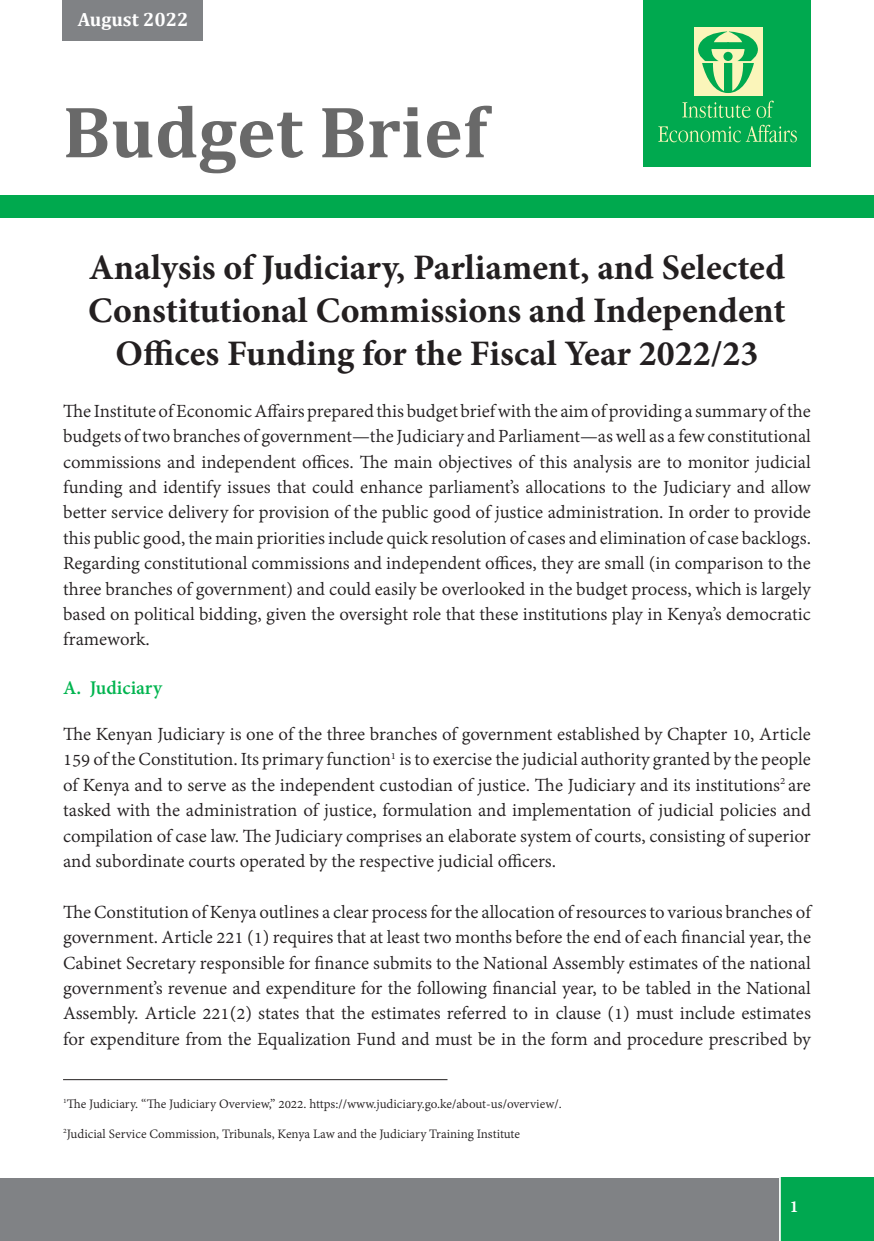
<style>
.page{position:relative;width:874px;height:1241px;background:#fff}
.page>*{position:absolute;margin:0;border:0;box-sizing:border-box;transform-origin:0 0}
.t1{font:700 73.5px "Cambria";color:#696969}
.t2{font:700 35.88px/43.1px "Minion Pro";color:#231f20;text-align:center}
.t3{font:700 21px "Adobe Gurmukhi";color:#00b44f}
.t4{font:700 21px "Adobe Gurmukhi";color:#fff}
.t5{font:20.12px/25.4px "Adobe Gurmukhi";color:#231f20;text-align:justify}
.t6{font:700 19.25px "Cambria";color:#fff}
.t7{font:14px "Adobe Gurmukhi";color:#231f20}
</style>
<div class="page">
<div style="left:0;top:1177px;width:873px;height:63px;background:#808285"></div>
<div style="left:779px;top:1177px;width:94px;height:63px;background:#00a850"></div>
<hr style="left:778px;top:1166px;width:2px;height:74px;background:#fff">
<div style="left:643px;top:0;width:167px;height:167px;background:#00a94f"></div>
<svg style="left:658px;top:125px;width:138px;height:17px"></svg>
<svg style="left:682px;top:102px;width:68px;height:16px"></svg>
<svg style="left:756px;top:101px;width:17px;height:17px"></svg>
<div style="left:693px;top:27px;width:68px;height:68px;background:#fbf5ba"></div>
<svg style="left:698px;top:31px;width:60px;height:62px"></svg>
<div style="left:63px;top:0;width:140px;height:40px;background:#808285"></div>
<div style="left:0;top:195px;width:873px;height:23px;background:#00a94e"></div>
<hr style="left:63px;top:1079px;width:384px;height:1px;background:#231f20">
<p class="t6" style="left:78px;top:6px;width:112px">August 2022</p>
<p class="t1" style="left:63px;top:80px;width:425px">Budget Brief</p>
<p class="t2" style="left:88px;top:246px;width:698px">Analysis of Judiciary, Parliament, and Selected<br>Constitutional Commissions and Independent<br>Offices Funding for the Fiscal Year 2022/23</p>
<p class="t5" style="left:63px;top:399px;width:749px">The Institute of Economic Affairs prepared this budget brief with the aim of providing a summary of the budgets of two branches of government—the Judiciary and Parliament—as well as a few constitutional commissions and independent offices. The main objectives of this analysis are to monitor judicial funding and identify issues that could enhance parliament’s allocations to the Judiciary and allow better service delivery for provision of the public good of justice administration. In order to provide this public good, the main priorities include quick resolution of cases and elimination of case backlogs.<br>Regarding constitutional commissions and independent offices, they are small (in comparison to the three branches of government) and could easily be overlooked in the budget process, which is largely based on political bidding, given the oversight role that these institutions play in Kenya’s democratic framework.</p>
<p class="t3" style="left:63px;top:675px;width:101px">A. Judiciary</p>
<p class="t5" style="left:63px;top:722px;width:749px">The Kenyan Judiciary is one of the three branches of government established by Chapter 10, Article 159 of the Constitution. Its primary function<sup>1</sup> is to exercise the judicial authority granted by the people of Kenya and to serve as the independent custodian of justice. The Judiciary and its institutions<sup>2</sup> are tasked with the administration of justice, formulation and implementation of judicial policies and compilation of case law. The Judiciary comprises an elaborate system of courts, consisting of superior and subordinate courts operated by the respective judicial officers.</p>
<p class="t5" style="left:63px;top:899px;width:749px">The Constitution of Kenya outlines a clear process for the allocation of resources to various branches of government. Article 221 (1) requires that at least two months before the end of each financial year, the Cabinet Secretary responsible for finance submits to the National Assembly estimates of the national government’s revenue and expenditure for the following financial year, to be tabled in the National Assembly. Article 221(2) states that the estimates referred to in clause (1) must include estimates for expenditure from the Equalization Fund and must be in the form and procedure prescribed by</p>
<p class="t7" style="left:63px;top:1095px;width:500px"><sup>1</sup>The Judiciary. “The Judiciary Overview,” 2022. https://www.judiciary.go.ke/about-us/overview/.</p>
<p class="t7" style="left:63px;top:1125px;width:458px"><sup>2</sup>Judicial Service Commission, Tribunals, Kenya Law and the Judiciary Training Institute</p>
<p class="t4" style="left:789px;top:1193px;width:11px">1</p>
</div>
